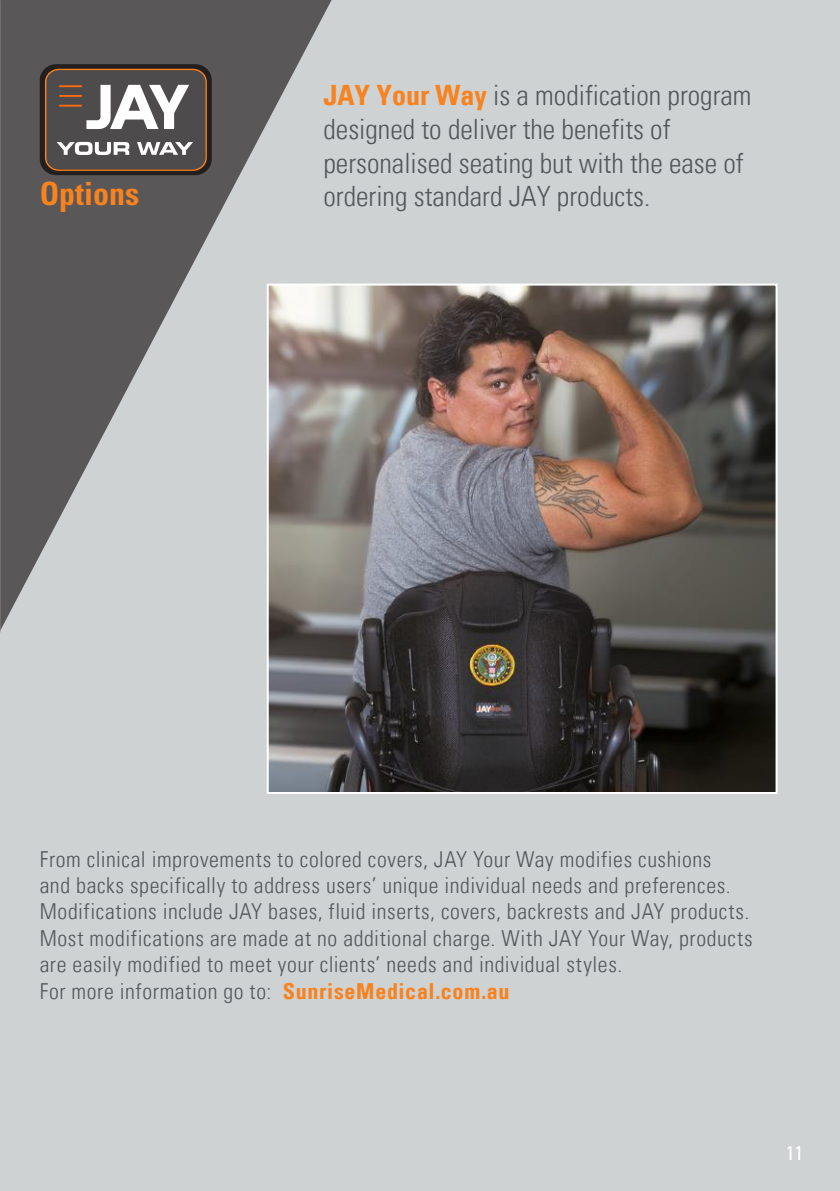
<style>
.page{position:relative;width:840px;height:1191px;background:#fff}
.page>*{position:absolute;margin:0;border:0;box-sizing:border-box;transform-origin:0 0}
.t1{font:700 condensed 32px "Univers LT Std";color:#f8821e}
.t2{font:28px/33.6px "Univers Com 47 Light Cond";color:#54575a}
.t3{font:22px/26.4px "Univers Com 47 Light Cond";letter-spacing:.025em;color:#54575a}
.t4{font:condensed 20px "Univers LT Std";color:#fff}
.s1{font-family:"Univers Com 67 Bold Cond";color:#f8821e}
</style>
<div class="page">
<div style="left:0;top:0;width:839px;height:1191px;background:#cfd2d3"></div>
<svg style="left:0;top:0;width:331px;height:631px;fill:#5a5758"></svg>
<div style="left:43px;top:67px;width:166px;height:105px;background:#4e4b4c;border-radius:13px"></div>
<div style="left:40px;top:64px;width:172px;height:111px;border:6px solid #241f1f;border-radius:13px"></div>
<div style="left:45px;top:69px;width:162px;height:102px;border:1px solid #f8821e;border-radius:13px"></div>
<hr style="left:59px;top:95px;width:23px;height:2px;background:#fe6b12">
<hr style="left:59px;top:105px;width:23px;height:2px;background:#fe6b12">
<hr style="left:59px;top:85px;width:23px;height:2px;background:#fe6b12">
<svg style="left:86px;top:85px;width:103px;height:44px"></svg>
<svg style="left:57px;top:142px;width:72px;height:13px"></svg>
<svg style="left:137px;top:142px;width:56px;height:13px"></svg>
<img style="left:269px;top:286px;width:505px;height:505px">
<div style="left:266px;top:283px;width:511px;height:511px;border:2px solid #fff"></div>
<h1 class="t1" style="left:40px;top:174px;width:101px">Options</h1>
<p class="t2" style="left:323px;top:79px;width:429px"><span class="s1">JAY Your Way</span> is a modification program designed to deliver the benefits of personalised seating but with the ease of ordering standard JAY products.</p>
<p class="t3" style="left:40px;top:845px;width:714px">From clinical improvements to colored covers, JAY Your Way modifies cushions<br>and backs specifically to address users’ unique individual needs and preferences.<br>Modifications include JAY bases, fluid inserts, covers, backrests and JAY products.<br>Most modifications are made at no additional charge. With JAY Your Way, products are easily modified to meet your clients’ needs and individual styles.<br>For more information go to: <span class="s1">SunriseMedical.com.au</span></p>
<p class="t4" style="left:785px;top:1140px;width:19px">11</p>
</div>
